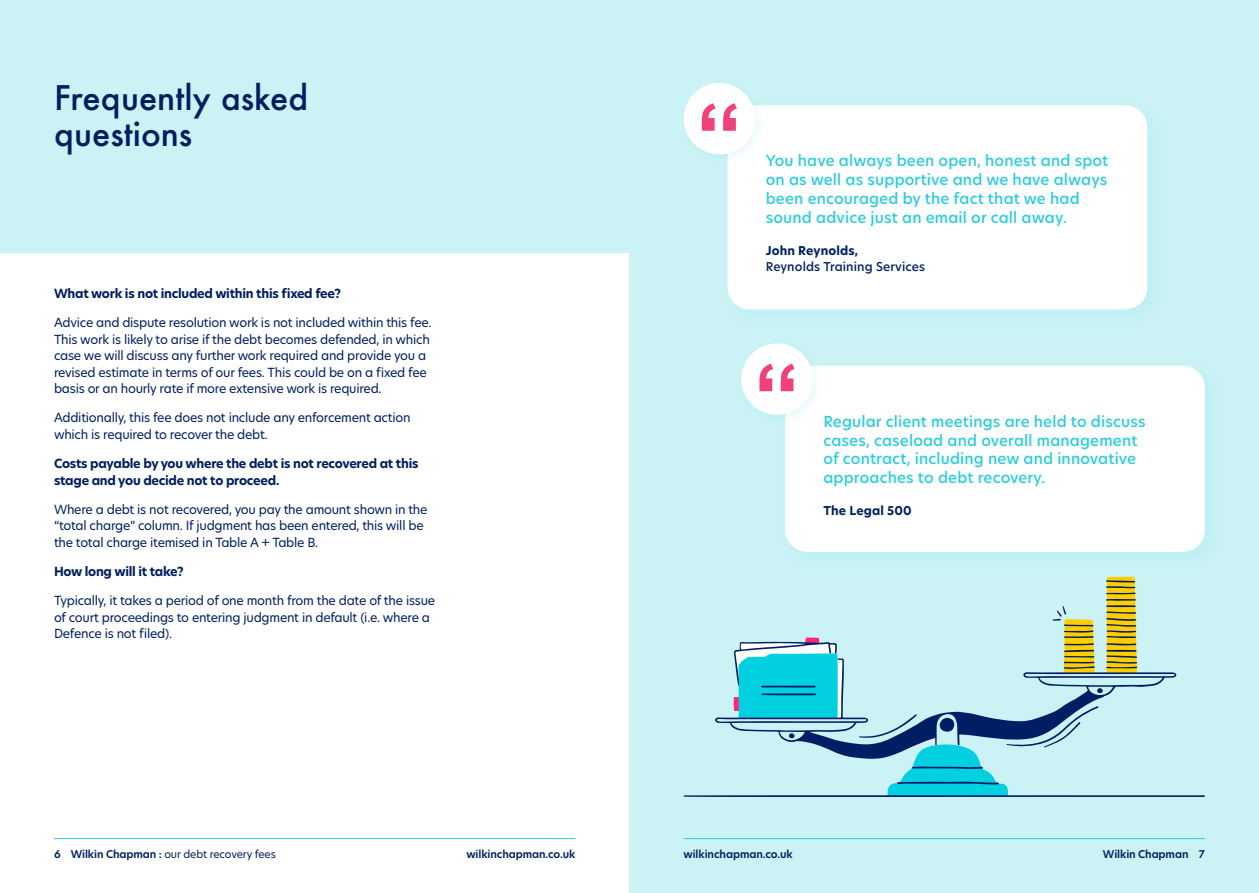
<style>
.page{position:relative;width:1259px;height:893px;background:#fff}
.page>*{position:absolute;margin:0;border:0;box-sizing:border-box;transform-origin:0 0}
.t1{font:500 33px/36px "Futura";color:#001f5f}
.t2{font:500 15px/18.8px "New Hero";letter-spacing:.01em;color:#2ecddc}
.t3{font:12.3px/16.5px "New Hero";letter-spacing:-.02em;color:#001f5f}
.t4{font:700 12.3px/16.5px "New Hero";letter-spacing:-.02em;color:#001f5f}
.t5{font:700 12px "New Hero";letter-spacing:.01em;color:#001f5f}
.t6{font:500 12px "New Hero";letter-spacing:.01em;color:#001f5f}
.t7{font:600 10.5px "New Hero";letter-spacing:-.01em;color:#001f5f}
.t8{font:10.5px "New Hero";letter-spacing:-.01em;color:#001f5f}
.s1{font-weight:600}
</style>
<div class="page">
<div style="left:629px;top:0;width:630px;height:893px;background:#cbf3f6"></div>
<div style="left:0;top:0;width:629px;height:252px;background:#cbf3f6"></div>
<hr style="left:683px;top:838px;width:522px;height:1px;background:#2ecddc">
<hr style="left:54px;top:838px;width:521px;height:1px;background:#2ecddc">
<svg style="left:683px;top:577px;width:522px;height:220px"></svg>
<div style="left:727px;top:105px;width:420px;height:204px;background:#fff;border-radius:22px"></div>
<div style="left:785px;top:366px;width:420px;height:186px;background:#fff;border-radius:22px"></div>
<div style="left:679px;top:79px;width:87px;height:86px;background:#2ecddc;opacity:.1"></div>
<div style="left:683px;top:83px;width:72px;height:71px;background:#fff;border-radius:50%"></div>
<svg style="left:702px;top:103px;width:35px;height:28px"></svg>
<div style="left:737px;top:340px;width:86px;height:86px;background:#2ecddc;opacity:.1"></div>
<div style="left:741px;top:343px;width:72px;height:72px;background:#fff;border-radius:50%"></div>
<svg style="left:759px;top:364px;width:35px;height:27px"></svg>
<h1 class="t1" style="left:54px;top:79px;width:256px">Frequently asked questions</h1>
<p class="t4" style="left:54px;top:285px;width:288px">What work is not included within this fixed fee?</p>
<p class="t3" style="left:54px;top:314px;width:379px">Advice and dispute resolution work is not included within this fee.<br>This work is likely to arise if the debt becomes defended, in which case we will discuss any further work required and provide you a revised estimate in terms of our fees. This could be on a fixed fee basis or an hourly rate if more extensive work is required.</p>
<p class="t3" style="left:54px;top:409px;width:358px">Additionally, this fee does not include any enforcement action which is required to recover the debt.</p>
<p class="t4" style="left:54px;top:455px;width:366px">Costs payable by you where the debt is not recovered at this stage and you decide not to proceed.</p>
<p class="t3" style="left:54px;top:501px;width:375px">Where a debt is not recovered, you pay the amount shown in the “total charge” column. If judgment has been entered, this will be the total charge itemised in Table A + Table B.</p>
<p class="t4" style="left:54px;top:563px;width:131px">How long will it take?</p>
<p class="t3" style="left:54px;top:592px;width:383px">Typically, it takes a period of one month from the date of the issue of court proceedings to entering judgment in default (i.e. where a<br>Defence is not filed).</p>
<p class="t2" style="left:766px;top:151px;width:344px">You have always been open, honest and spot on as well as supportive and we have always been encouraged by the fact that we had sound advice just an email or call away.</p>
<p class="t5" style="left:766px;top:242px;width:94px">John Reynolds,</p>
<p class="t6" style="left:766px;top:259px;width:161px">Reynolds Training Services</p>
<p class="t2" style="left:823px;top:412px;width:324px">Regular client meetings are held to discuss cases, caseload and overall management of contract, including new and innovative approaches to debt recovery.</p>
<p class="t5" style="left:823px;top:503px;width:90px">The Legal 500</p>
<p class="t8" style="left:54px;top:847px;width:223px"><span class="s1">6 Wilkin Chapman :</span> our debt recovery fees</p>
<p class="t7" style="left:466px;top:847px;width:111px">wilkinchapman.co.uk</p>
<p class="t7" style="left:683px;top:847px;width:111px">wilkinchapman.co.uk</p>
<p class="t7" style="left:1103px;top:847px;width:104px">Wilkin Chapman 7</p>
</div>
